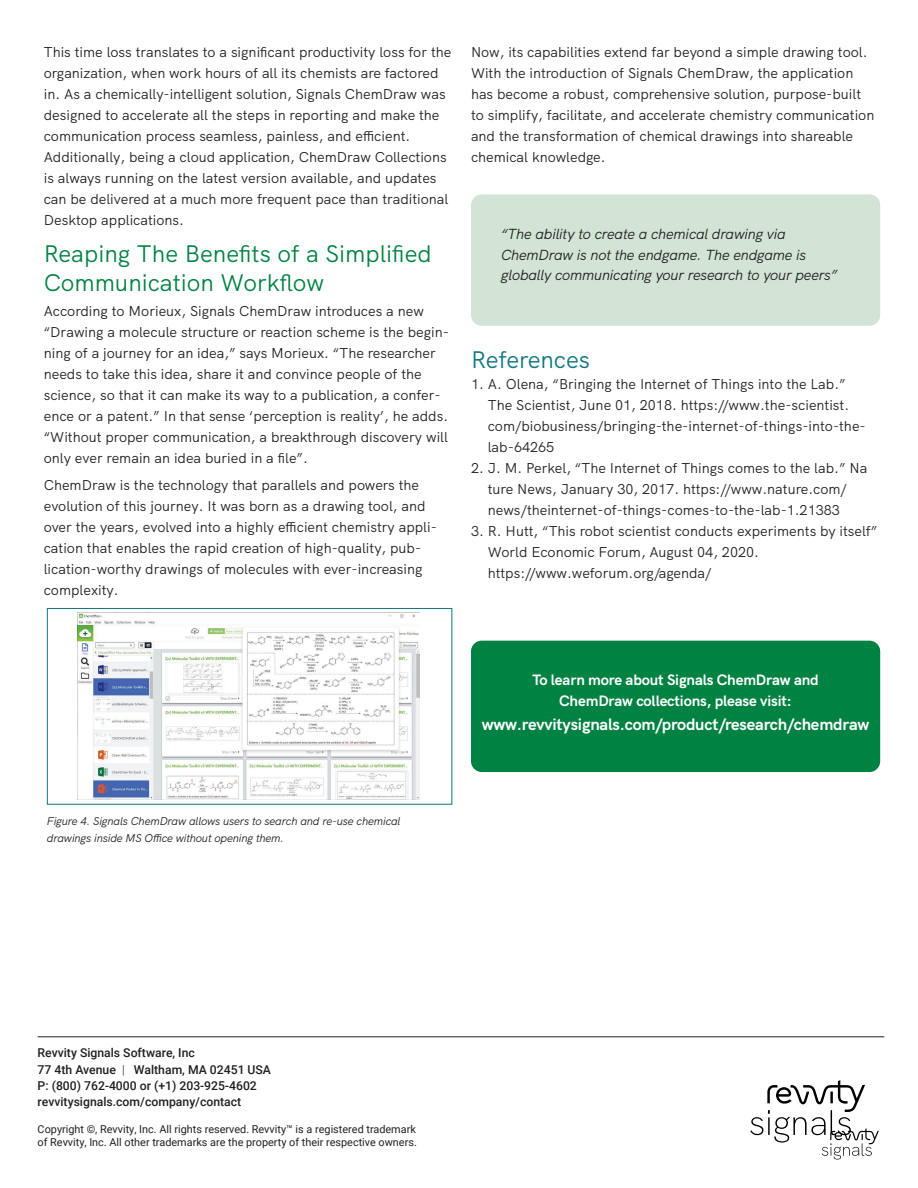
<style>
.page{position:relative;width:918px;height:1188px;background:#fff}
.page>*{position:absolute;margin:0;border:0;box-sizing:border-box;transform-origin:0 0}
.t1{font:24px "HK Grotesk";color:#008242}
.t2{font:24px "HK Grotesk";color:#0e767f}
.t3{font:700 16.5px "HK Grotesk";letter-spacing:-.01em;color:#fff}
.t4{font:700 15px/20.2px "HK Grotesk";letter-spacing:-.01em;color:#fff;text-align:center}
.t5{font:italic 14.7px/20.2px "HK Grotesk";letter-spacing:-.01em;color:#231f20}
.t6{font:14.25px/21px "HK Grotesk";color:#231f20}
.t7{font:500 12.15px "Roboto";color:#231f20}
.t8{font:italic 11.25px/16.5px "HK Grotesk";letter-spacing:-.01em;color:#231f20}
.t9{font:10.8px/13.6px "Roboto";color:#231f20}
.s1{font-weight:300}
</style>
<div class="page">
<hr style="left:38px;top:1036px;width:846px;height:1px;background:#231f20">
<img style="left:77px;top:613px;width:343px;height:187px">
<div style="left:47px;top:608px;width:405px;height:197px;border:1px solid #0e767f"></div>
<div style="left:471px;top:194px;width:409px;height:132px;background:#d2e4d6;border-radius:11px"></div>
<div style="left:471px;top:641px;width:409px;height:131px;background:#008242;border-radius:11px"></div>
<svg style="left:750px;top:1080px;width:129px;height:80px"></svg>
<p class="t6" style="left:44px;top:41px;width:409px">This time loss translates to a significant productivity loss for the organization, when work hours of all its chemists are factored</p>
<p class="t6" style="left:44px;top:83px;width:403px">in. As a chemically-intelligent solution, Signals ChemDraw was</p>
<p class="t6" style="left:44px;top:104px;width:397px">designed to accelerate all the steps in reporting and make the</p>
<p class="t6" style="left:44px;top:125px;width:368px">communication process seamless, painless, and efficient.</p>
<p class="t6" style="left:44px;top:146px;width:406px">Additionally, being a cloud application, ChemDraw Collections is always running on the latest version available, and updates can be delivered at a much more frequent pace than traditional Desktop applications.</p>
<p class="t1" style="left:44px;top:235px;width:389px">Reaping The Benefits of a Simplified</p>
<p class="t1" style="left:44px;top:264px;width:282px">Communication Workflow</p>
<p class="t6" style="left:44px;top:299px;width:407px">According to Morieux, Signals ChemDraw introduces a new “Drawing a molecule structure or reaction scheme is the begin&shy;ning of a journey for an idea,” says Morieux. “The researcher needs to take this idea, share it and convince people of the science, so that it can make its way to a publication, a confer&shy;ence or a patent.” In that sense ‘perception is reality’, he adds. “Without proper communication, a breakthrough discovery will only ever remain an idea buried in a file”.</p>
<p class="t6" style="left:44px;top:473px;width:377px">ChemDraw is the technology that parallels and powers the</p>
<p class="t6" style="left:44px;top:494px;width:395px">evolution of this journey. It was born as a drawing tool, and over the years, evolved into a highly efficient chemistry appli&shy;cation that enables the rapid creation of high-quality, pub&shy;lication-worthy drawings of molecules with ever-increasing complexity.</p>
<p class="t6" style="left:471px;top:41px;width:405px">Now, its capabilities extend far beyond a simple drawing tool.<br>With the introduction of Signals ChemDraw, the application has become a robust, comprehensive solution, purpose-built to simplify, facilitate, and accelerate chemistry communication and the transformation of chemical drawings into shareable chemical knowledge.</p>
<p class="t5" style="left:501px;top:223px;width:338px">“The ability to create a chemical drawing via<br>ChemDraw is not the endgame. The endgame is globally communicating your research to your peers”</p>
<p class="t2" style="left:471px;top:341px;width:121px">References</p>
<p class="t6" style="left:488px;top:372px;width:380px;text-indent:-17px">1. A. Olena, “Bringing the Internet of Things into the Lab.” The Scientist, June 01, 2018. https://www.the-scientist. com/biobusiness/bringing-the-internet-of-things-into-the&shy;lab-64265</p>
<p class="t6" style="left:488px;top:456px;width:381px;text-indent:-17px">2. J. M. Perkel, “The Internet of Things comes to the lab.” Na ture News, January 30, 2017. https://www.nature.com/ news/theinternet-of-things-comes-to-the-lab-1.21383</p>
<p class="t6" style="left:488px;top:519px;width:391px;text-indent:-17px">3. R. Hutt, “This robot scientist conducts experiments by itself”<br>World Economic Forum, August 04, 2020. https://www.weforum.org/agenda/</p>
<p class="t4" style="left:532px;top:669px;width:288px">To learn more about Signals ChemDraw and<br>ChemDraw collections, please visit:</p>
<p class="t3" style="left:482px;top:712px;width:389px">www.revvitysignals.com/product/research/chemdraw</p>
<p class="t8" style="left:47px;top:812px;width:355px">Figure 4. Signals ChemDraw allows users to search and re-use chemical drawings inside MS Office without opening them.</p>
<p class="t7" style="left:38px;top:1045px;width:159px">Revvity Signals Software, Inc</p>
<p class="t7" style="left:38px;top:1061px;width:235px">77 4th Avenue <span class="s1">|</span> Waltham, MA 02451 USA</p>
<p class="t7" style="left:38px;top:1077px;width:221px">P: (800) 762-4000 or (+1) 203-925-4602</p>
<p class="t7" style="left:38px;top:1093px;width:205px">revvitysignals.com/company/contact</p>
<p class="t9" style="left:38px;top:1122px;width:381px">Copyright ©, Revvity, Inc. All rights reserved. Revvity™ is a registered trademark of Revvity, Inc. All other trademarks are the property of their respective owners.</p>
</div>
